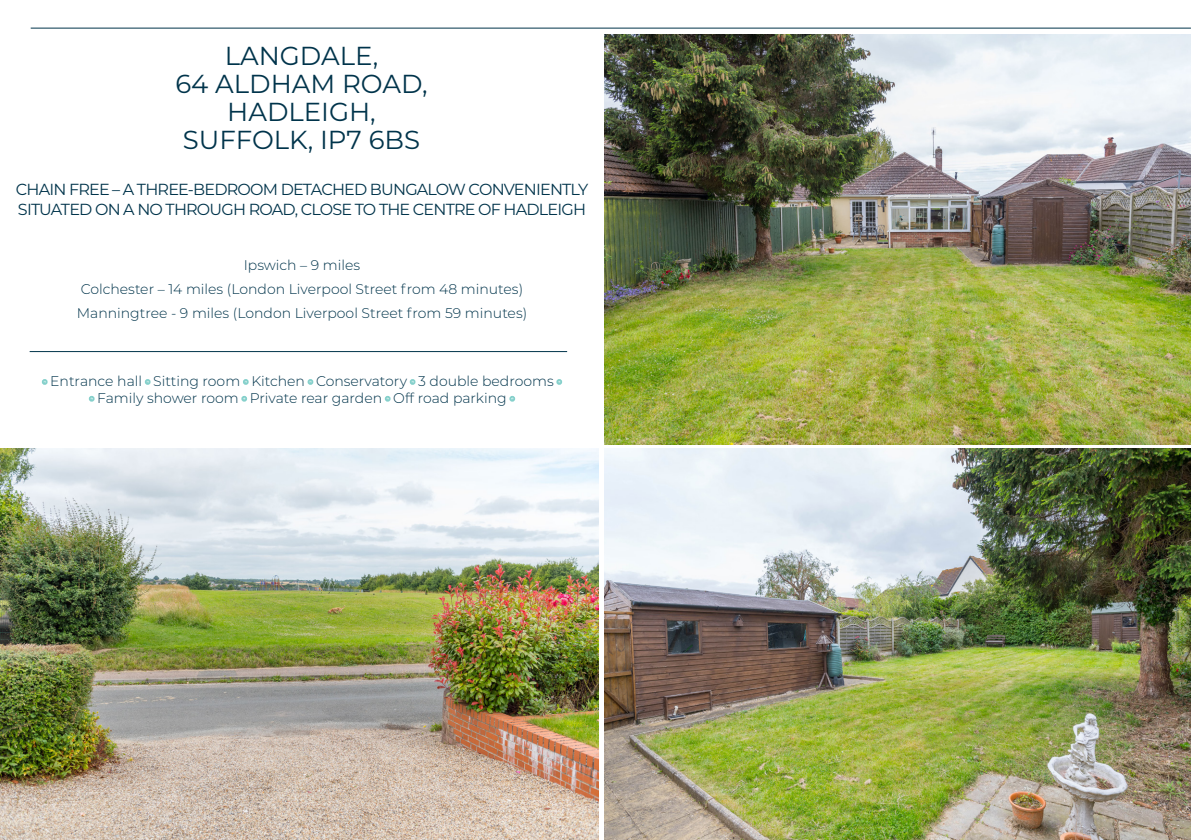
<style>
.page{position:relative;width:1191px;height:840px;background:#fff}
.page>*{position:absolute;margin:0;border:0;box-sizing:border-box;transform-origin:0 0}
.t1{font:26px "Montserrat";color:#00344b}
.t2{font:16px "Montserrat";letter-spacing:-.05em;color:#00344b}
.t3{font:300 14px "Montserrat";color:#00344b}
.s1{color:#85d0cb}
</style>
<div class="page">
<img style="left:604px;top:35px;width:587px;height:409px">
<hr style="left:31px;top:28px;width:1159px;height:1px;background:#00344b">
<img style="left:604px;top:448px;width:586px;height:391px">
<img style="left:0;top:448px;width:599px;height:391px">
<hr style="left:30px;top:351px;width:537px;height:1px;background:#00344b">
<p class="t1" style="left:225px;top:38px;width:155px">LANGDALE,</p>
<p class="t1" style="left:175px;top:66px;width:254px">64 ALDHAM ROAD,</p>
<p class="t1" style="left:227px;top:94px;width:150px">HADLEIGH,</p>
<p class="t1" style="left:183px;top:122px;width:239px">SUFFOLK, IP7 6BS</p>
<p class="t2" style="left:16px;top:179px;width:574px">CHAIN FREE – A THREE-BEDROOM DETACHED BUNGALOW CONVENIENTLY</p>
<p class="t2" style="left:18px;top:198px;width:569px">SITUATED ON A NO THROUGH ROAD, CLOSE TO THE CENTRE OF HADLEIGH</p>
<p class="t3" style="left:244px;top:255px;width:118px">Ipswich – 9 miles</p>
<p class="t3" style="left:81px;top:279px;width:444px">Colchester – 14 miles (London Liverpool Street from 48 minutes)</p>
<p class="t3" style="left:77px;top:303px;width:452px">Manningtree - 9 miles (London Liverpool Street from 59 minutes)</p>
<p class="t3" style="left:43px;top:371px;width:520px"><span class="s1">•</span> Entrance hall <span class="s1">•</span> Sitting room <span class="s1">•</span> Kitchen <span class="s1">•</span> Conservatory <span class="s1">•</span> 3 double bedrooms <span class="s1">•</span></p>
<p class="t3" style="left:90px;top:388px;width:426px"><span class="s1">•</span> Family shower room <span class="s1">•</span> Private rear garden <span class="s1">•</span> Off road parking <span class="s1">•</span></p>
</div>
